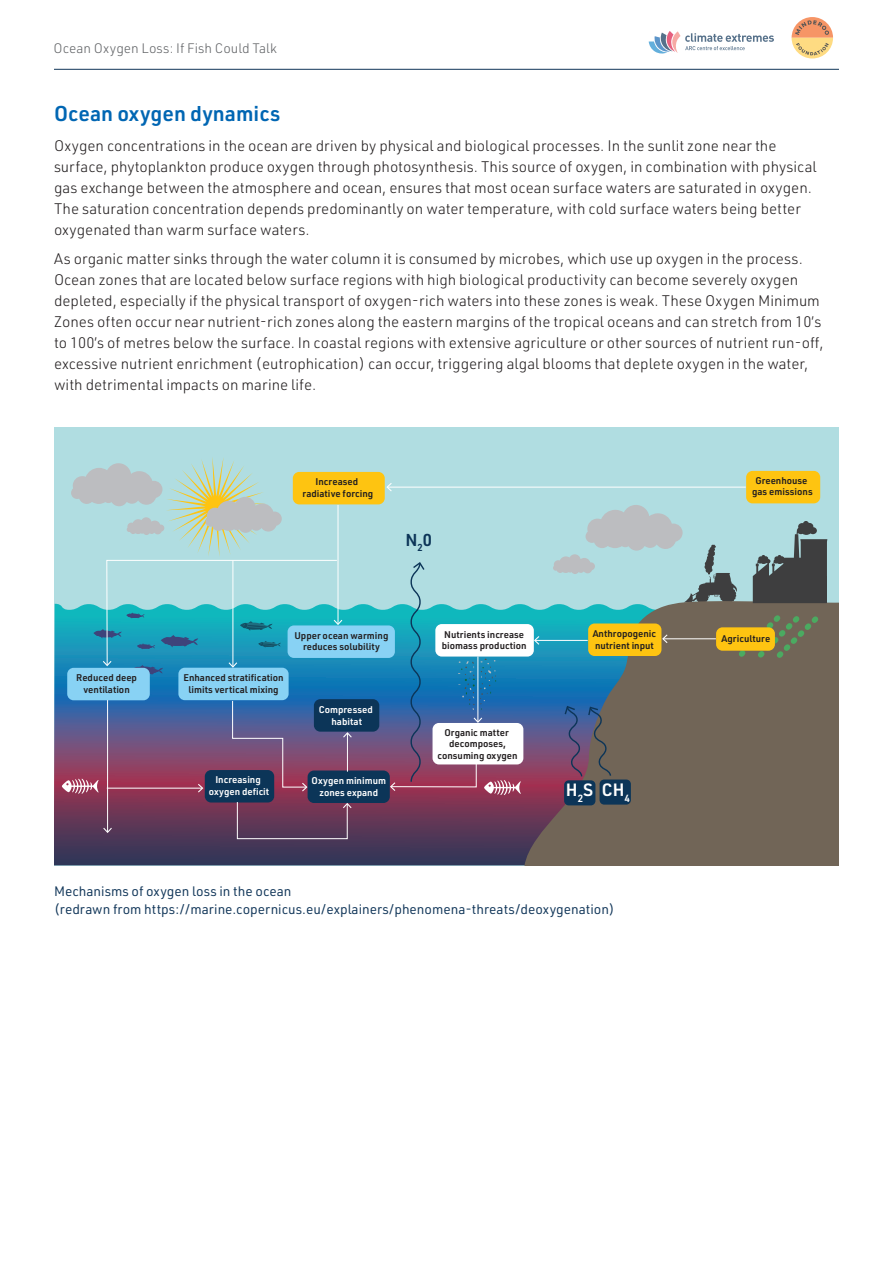
<style>
.page{position:relative;width:893px;height:1263px;background:#fff}
.page>*{position:absolute;margin:0;border:0;box-sizing:border-box;transform-origin:0 0}
.Heading_2{font:600 21px "URWDIN";color:#0066b3}
.t1{font:600 17.4px "URWDIN";color:#fff}
.t2{font:600 16.95px "URWDIN";color:#0c3558}
.Body_Copy{font:300 15px/21px "URWDIN";color:#231f20}
.figure_label{font:13.5px/18px "URWDIN";color:#113659}
.t3{font:300 13.5px "URWDIN";color:#636568}
.t4{font:600 9.6px/11.6px "URWDIN";color:#231f20;text-align:center}
.t5{font:600 9.6px/11.6px "URWDIN";color:#fff;text-align:center}
</style>
<div class="page">
<svg style="left:649px;top:31px;width:125px;height:23px"></svg>
<hr style="left:54px;top:69px;width:785px;height:1px;background:#113659">
<svg style="left:792px;top:17px;width:41px;height:41px"></svg>
<div style="left:54px;top:427px;width:785px;height:438px;background:#b0dde1"></div>
<svg style="left:54px;top:604px;width:470px;height:261px;background:#584970"></svg>
<svg style="left:524px;top:600px;width:315px;height:265px;background:#666966"></svg>
<svg style="left:62px;top:779px;width:37px;height:15px"></svg>
<svg style="left:733px;top:610px;width:90px;height:53px;background:#6c6c58"></svg>
<svg style="left:753px;top:521px;width:74px;height:82px"></svg>
<svg style="left:553px;top:505px;width:184px;height:98px"></svg>
<div style="left:600px;top:779px;width:31px;height:26px;background:#0c3558;border-radius:5px"></div>
<div style="left:564px;top:780px;width:31px;height:25px;background:#0c3558;border-radius:5px"></div>
<div style="left:716px;top:627px;width:59px;height:24px;background:#fec411;border-radius:6px"></div>
<div style="left:67px;top:668px;width:83px;height:32px;background:#88d2f4;border-radius:6px"></div>
<div style="left:205px;top:770px;width:69px;height:32px;background:#0c3558;border-radius:6px"></div>
<div style="left:746px;top:471px;width:74px;height:32px;background:#fec411;border-radius:6px"></div>
<div style="left:314px;top:699px;width:65px;height:33px;background:#0c3558;border-radius:6px"></div>
<div style="left:308px;top:770px;width:82px;height:33px;background:#0c3558;border-radius:6px"></div>
<div style="left:435px;top:624px;width:99px;height:32px;background:#fff;border-radius:6px"></div>
<div style="left:588px;top:623px;width:73px;height:33px;background:#fec411;border-radius:6px"></div>
<div style="left:178px;top:668px;width:111px;height:32px;background:#88d2f4;border-radius:6px"></div>
<div style="left:293px;top:472px;width:92px;height:32px;background:#fec411;border-radius:6px"></div>
<div style="left:288px;top:625px;width:107px;height:33px;background:#88d2f4;border-radius:6px"></div>
<hr style="left:663px;top:638px;width:53px;height:1px;background:#fff">
<svg style="left:662px;top:634px;width:5px;height:9px"></svg>
<hr style="left:388px;top:487px;width:358px;height:1px;background:#fff">
<svg style="left:386px;top:483px;width:6px;height:8px"></svg>
<hr style="left:535px;top:640px;width:53px;height:1px;background:#fff">
<svg style="left:534px;top:636px;width:5px;height:9px"></svg>
<hr style="left:347px;top:733px;width:1px;height:39px;background:#fff">
<svg style="left:343px;top:732px;width:9px;height:5px"></svg>
<hr style="left:107px;top:788px;width:95px;height:1px;background:#fff">
<svg style="left:198px;top:784px;width:5px;height:8px"></svg>
<svg style="left:237px;top:801px;width:115px;height:38px;background:#683d5c"></svg>
<svg style="left:232px;top:700px;width:75px;height:91px;background:#5e5482"></svg>
<hr style="left:107px;top:700px;width:1px;height:132px;background:#fff">
<svg style="left:103px;top:828px;width:9px;height:5px"></svg>
<svg style="left:71px;top:457px;width:286px;height:226px"></svg>
<svg style="left:390px;top:562px;width:131px;height:233px"></svg>
<svg style="left:565px;top:705px;width:65px;height:97px"></svg>
<p class="t3" style="left:54px;top:39px;width:225px">Ocean Oxygen Loss: If Fish Could Talk</p>
<p class="Heading_2" style="left:54px;top:100px;width:228px">Ocean oxygen dynamics</p>
<p class="Body_Copy" style="left:54px;top:135px;width:764px">Oxygen concentrations in the ocean are driven by physical and biological processes. In the sunlit zone near the surface, phytoplankton produce oxygen through photosynthesis. This source of oxygen, in combination with physical gas exchange between the atmosphere and ocean, ensures that most ocean surface waters are saturated in oxygen.<br>The saturation concentration depends predominantly on water temperature, with cold surface waters being better oxygenated than warm surface waters.</p>
<p class="Body_Copy" style="left:54px;top:248px;width:771px">As organic matter sinks through the water column it is consumed by microbes, which use up oxygen in the process.<br>Ocean zones that are located below surface regions with high biological productivity can become severely oxygen depleted, especially if the physical transport of oxygen-rich waters into these zones is weak. These Oxygen Minimum Zones often occur near nutrient-rich zones along the eastern margins of the tropical oceans and can stretch from 10’s to 100’s of metres below the surface. In coastal regions with extensive agriculture or other sources of nutrient run-off, excessive nutrient enrichment (eutrophication) can occur, triggering algal blooms that deplete oxygen in the water, with detrimental impacts on marine life.</p>
<p class="t4" style="left:76px;top:672px;width:62px">Reduced deep ventilation</p>
<p class="t4" style="left:302px;top:476px;width:72px">Increased radiative forcing</p>
<p class="t2" style="left:405px;top:528px;width:28px">N<sub>2</sub>0</p>
<p class="t4" style="left:183px;top:671px;width:102px">Enhanced stratification limits vertical mixing</p>
<p class="t4" style="left:294px;top:629px;width:96px">Upper ocean warming reduces solubility</p>
<p class="t5" style="left:319px;top:704px;width:56px">Compressed habitat</p>
<p class="t5" style="left:209px;top:774px;width:62px">Increasing oxygen deficit</p>
<p class="t5" style="left:312px;top:775px;width:76px">Oxygen minimum zones expand</p>
<p class="t4" style="left:442px;top:628px;width:87px;text-align:left">Nutrients increase biomass production</p>
<p class="t4" style="left:437px;top:726px;width:82px">Organic matter decomposes, consuming oxygen</p>
<p class="t4" style="left:593px;top:628px;width:65px;text-align:left">Anthropogenic nutrient input</p>
<p class="t1" style="left:566px;top:778px;width:29px">H<sub>2</sub>S</p>
<p class="figure_label" style="left:54px;top:882px;width:562px">Mechanisms of oxygen loss in the ocean<br>(redrawn from https://marine.copernicus.eu/explainers/phenomena-threats/deoxygenation)</p>
<p class="t4" style="left:752px;top:474px;width:62px">Greenhouse gas emissions</p>
<p class="t4" style="left:721px;top:633px;width:50px">Agriculture</p>
</div>
